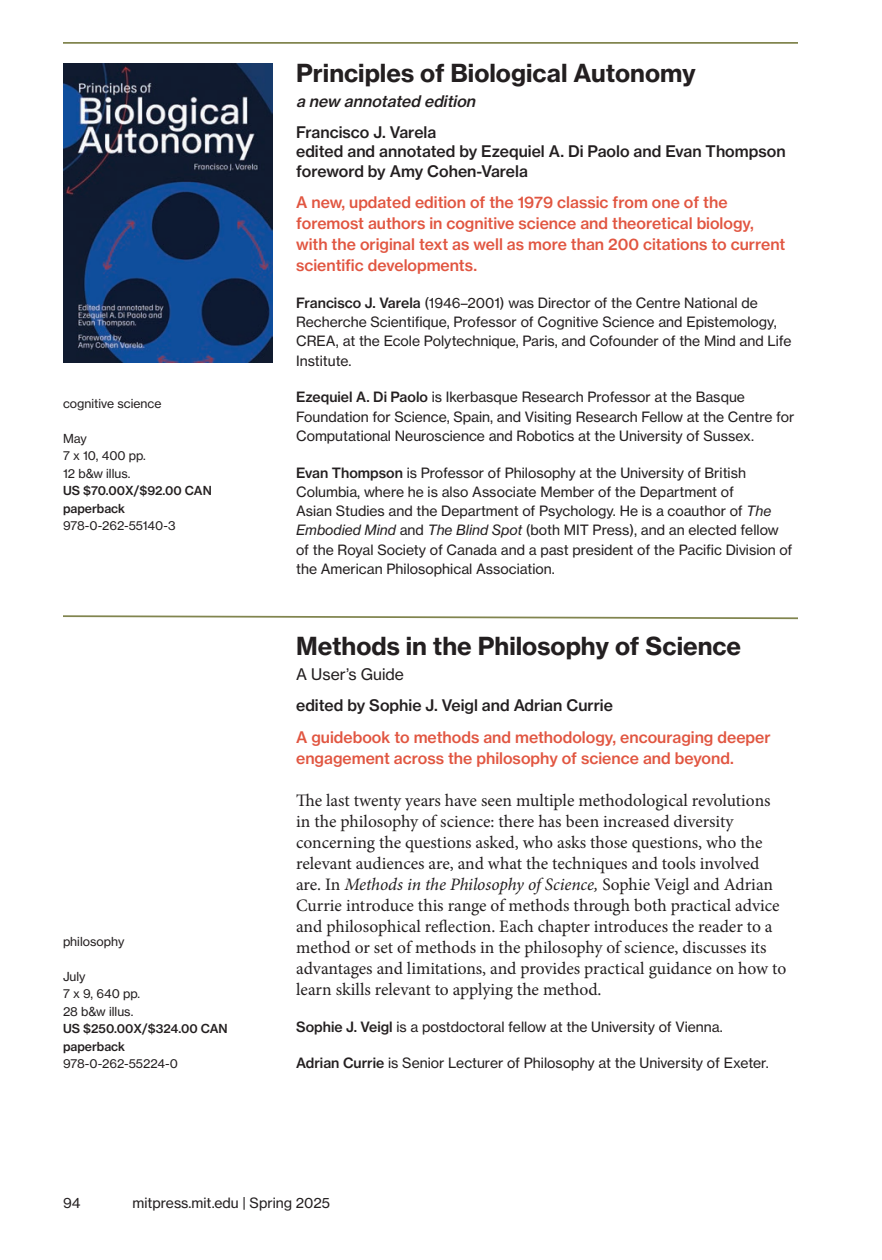
<style>
.page{position:relative;width:882px;height:1260px;background:#fff}
.page>*{position:absolute;margin:0;border:0;box-sizing:border-box;transform-origin:0 0}
.ti{font:24.5px "N Haas Grotesk TX Pro 75 Bd";color:#231f20}
.tp{font:17.5px/21px "Minion Pro";color:#231f20}
.Tx{font:15.75px/21px "N Haas Grotesk TX Pro 65 Md";color:#e15641}
.AU{font:15.75px/19.2px "N Haas Grotesk TX Pro 65 Md";color:#231f20}
.st{font:italic 15.75px "N Haas Grotesk TX Pro 65 Md";color:#231f20}
.st-2{font:15.75px "N Haas Grotesk TX Pro 55 Rg";color:#231f20}
.AU_PR{font:14px/19.2px "N Haas Grotesk TX Pro 55 Rg";color:#231f20}
.BM_details{font:12.25px "N Haas Grotesk TX Pro 55 Rg";color:#231f20}
.BM_details-2{font:12.25px/17.5px "N Haas Grotesk TX Pro 65 Md";color:#231f20}
.Cat{font:12.25px "N Haas Grotesk TX Pro 55 Rg";color:#231f20}
.ills{font:12.25px "N Haas Grotesk TX Pro 55 Rg";color:#231f20}
.s1{font-family:"N Haas Grotesk TX Pro 65 Md"}
.s2{font-family:"N Haas Grotesk TX Pro 56 It"}
.s3{font-style:italic}
</style>
<div class="page">
<hr style="left:63px;top:42px;width:735px;height:2px;background:#81854f">
<svg style="left:63px;top:615px;width:735px;height:5px"></svg>
<img style="left:63px;top:63px;width:210px;height:300px">
<p class="Cat" style="left:63px;top:396px;width:100px">cognitive science</p>
<p class="BM_details" style="left:63px;top:431px;width:25px">May</p>
<p class="BM_details" style="left:63px;top:448px;width:84px">7 x 10, 400 pp.</p>
<p class="ills" style="left:63px;top:466px;width:69px">12 b&amp;w illus.</p>
<p class="BM_details-2" style="left:63px;top:482px;width:150px">US $70.00X/$92.00 CAN paperback</p>
<p class="BM_details" style="left:63px;top:518px;width:114px">978-0-262-55140-3</p>
<p class="Cat" style="left:63px;top:934px;width:63px">philosophy</p>
<p class="BM_details" style="left:63px;top:969px;width:24px">July</p>
<p class="BM_details" style="left:63px;top:986px;width:79px">7 x 9, 640 pp.</p>
<p class="ills" style="left:63px;top:1004px;width:72px">28 b&amp;w illus.</p>
<p class="BM_details-2" style="left:63px;top:1020px;width:166px">US $250.00X/$324.00 CAN paperback</p>
<p class="BM_details" style="left:63px;top:1056px;width:116px">978-0-262-55224-0</p>
<p class="ti" style="left:296px;top:58px;width:401px">Principles of Biological Autonomy</p>
<p class="st" style="left:296px;top:91px;width:185px">a new annotated edition</p>
<p class="AU" style="left:296px;top:123px;width:491px">Francisco J. Varela<br>edited and annotated by Ezequiel A. Di Paolo and Evan Thompson foreword by Amy Cohen-Varela</p>
<p class="Tx" style="left:296px;top:192px;width:491px">A new, updated edition of the 1979 classic from one of the foremost authors in cognitive science and theoretical biology, with the original text as well as more than 200 citations to current scientific developments.</p>
<p class="AU_PR" style="left:296px;top:293px;width:497px"><span class="s1">Francisco J. Varela</span> (1946–2001) was Director of the Centre National de Recherche Scientifique, Professor of Cognitive Science and Epistemology, CREA, at the Ecole Polytechnique, Paris, and Cofounder of the Mind and Life Institute.</p>
<p class="AU_PR" style="left:296px;top:388px;width:500px"><span class="s1">Ezequiel A. Di Paolo</span> is Ikerbasque Research Professor at the Basque<br>Foundation for Science, Spain, and Visiting Research Fellow at the Centre for<br>Computational Neuroscience and Robotics at the University of Sussex.</p>
<p class="AU_PR" style="left:296px;top:463px;width:498px"><span class="s1">Evan Thompson</span> is Professor of Philosophy at the University of British Columbia, where he is also Associate Member of the Department of<br>Asian Studies and the Department of Psychology. He is a coauthor of <span class="s2">The Embodied Mind</span> and <span class="s2">The Blind Spot</span> (both MIT Press), and an elected fellow of the Royal Society of Canada and a past president of the Pacific Division of the American Philosophical Association.</p>
<p class="ti" style="left:296px;top:631px;width:447px">Methods in the Philosophy of Science</p>
<p class="st-2" style="left:296px;top:665px;width:109px">A User’s Guide</p>
<p class="AU" style="left:296px;top:696px;width:318px">edited by Sophie J. Veigl and Adrian Currie</p>
<p class="Tx" style="left:296px;top:727px;width:476px">A guidebook to methods and methodology, encouraging deeper engagement across the philosophy of science and beyond.</p>
<p class="tp" style="left:296px;top:790px;width:492px">The last twenty years have seen multiple methodological revolutions in the philosophy of science: there has been increased diversity concerning the questions asked, who asks those questions, who the relevant audiences are, and what the techniques and tools involved are. In <span class="s3">Methods in the Philosophy of Science,</span> Sophie Veigl and Adrian Currie introduce this range of methods through both practical advice and philosophical reflection. Each chapter introduces the reader to a method or set of methods in the philosophy of science, discusses its advantages and limitations, and provides practical guidance on how to learn skills relevant to applying the method.</p>
<p class="AU_PR" style="left:296px;top:1017px;width:428px"><span class="s1">Sophie J. Veigl</span> is a postdoctoral fellow at the University of Vienna.</p>
<p class="AU_PR" style="left:296px;top:1054px;width:474px"><span class="s1">Adrian Currie</span> is Senior Lecturer of Philosophy at the University of Exeter.</p>
<p class="AU_PR" style="left:63px;top:1193px;width:19px">94</p>
<p class="AU_PR" style="left:133px;top:1193px;width:199px">mitpress.mit.edu | Spring 2025</p>
</div>
